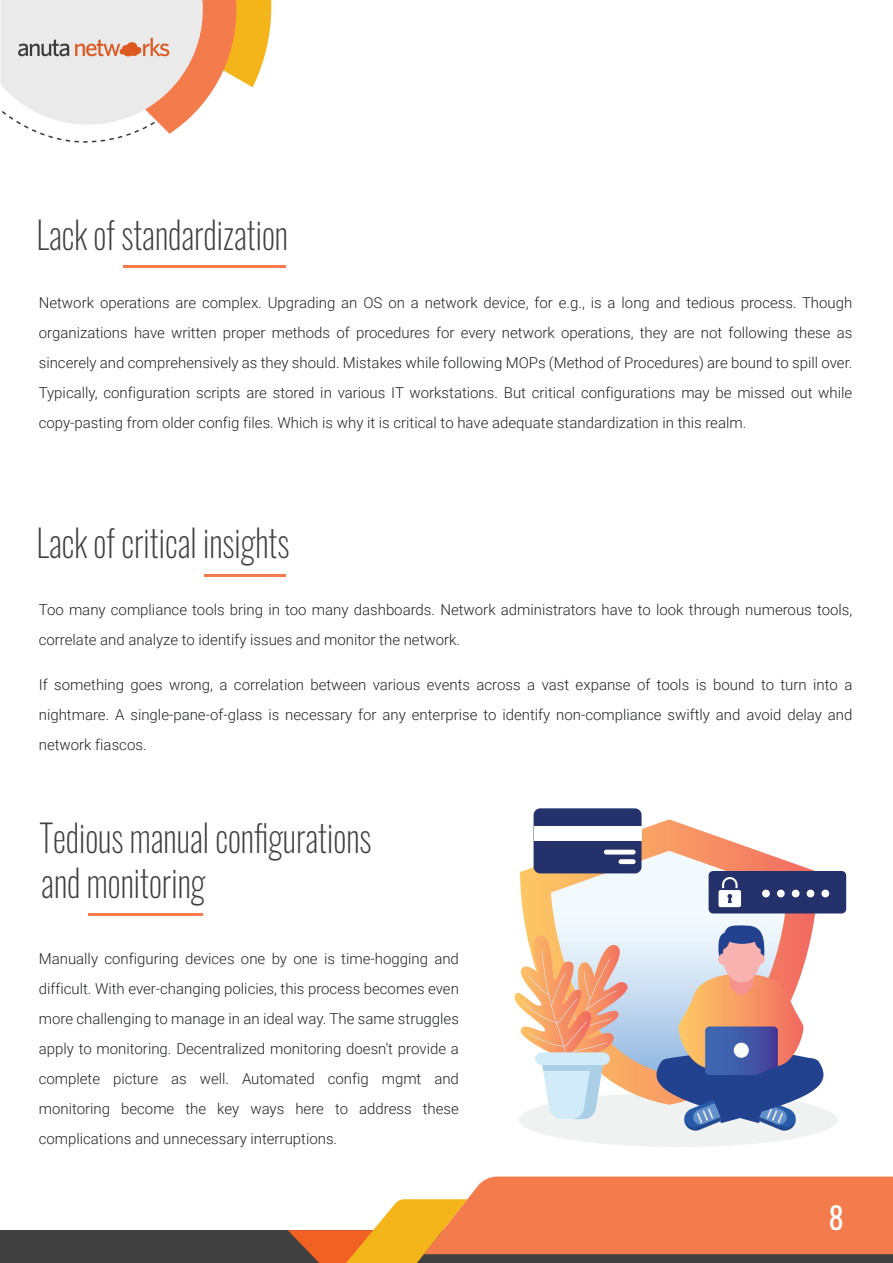
<style>
.page{position:relative;width:893px;height:1263px;background:#fff}
.page>*{position:absolute;margin:0;border:0;box-sizing:border-box;transform-origin:0 0}
.t1{font:200 37.5px/45px "Oswald";color:#414141;scale:.9 1}
.t2{font:30px "Oswald";color:#fff}
.t3{font:300 15px/30px "Roboto";color:#222425;text-align:justify}
</style>
<div class="page">
<div style="left:0;top:1230px;width:893px;height:33px;background:#414141"></div>
<svg style="left:288px;top:1176px;width:605px;height:87px"></svg>
<svg style="left:1px;top:0;width:270px;height:143px"></svg>
<img style="left:17px;top:20px;width:158px;height:56px">
<div style="left:519px;top:1092px;width:319px;height:55px;background:#f0f1f1;border-radius:50%"></div>
<svg style="left:520px;top:819px;width:299px;height:280px"></svg>
<svg style="left:551px;top:851px;width:236px;height:223px"></svg>
<svg style="left:645px;top:923px;width:188px;height:208px"></svg>
<svg style="left:514px;top:935px;width:120px;height:184px"></svg>
<div style="left:535px;top:1052px;width:75px;height:13px;background:#d2ebf9;border-radius:6px"></div>
<div style="left:709px;top:871px;width:137px;height:42px;background:#24316b;border-radius:5px"></div>
<div style="left:719px;top:890px;width:22px;height:17px;background:#fdfefe;border-radius:2px"></div>
<svg style="left:722px;top:877px;width:16px;height:11px"></svg>
<svg style="left:727px;top:894px;width:5px;height:9px"></svg>
<div style="left:762px;top:890px;width:8px;height:7px;background:#fdfefe;border-radius:50%"></div>
<div style="left:777px;top:890px;width:8px;height:7px;background:#fdfefe;border-radius:50%"></div>
<div style="left:792px;top:890px;width:8px;height:7px;background:#fdfefe;border-radius:50%"></div>
<div style="left:807px;top:890px;width:7px;height:7px;background:#fdfefe;border-radius:50%"></div>
<div style="left:821px;top:890px;width:8px;height:7px;background:#fdfefe;border-radius:50%"></div>
<div style="left:534px;top:808px;width:108px;height:65px;background:#24316b;border-radius:7px"></div>
<div style="left:534px;top:826px;width:108px;height:15px;background:#fff"></div>
<hr style="left:604px;top:850px;width:32px;height:4px;background:#fff;border-radius:2px">
<div style="left:619px;top:859px;width:17px;height:5px;background:#fff;border-radius:2px"></div>
<hr style="left:123px;top:265px;width:163px;height:3px;background:#f47b4c">
<hr style="left:204px;top:574px;width:82px;height:3px;background:#f47b4c">
<hr style="left:88px;top:913px;width:115px;height:3px;background:#f47b4c">
<h1 class="t1" style="left:36px;top:209px;width:281px">Lack of standardization</h1>
<p class="t3" style="left:39px;top:287px;width:815px">Network operations are complex. Upgrading an OS on a network device, for e.g., is a long and tedious process. Though organizations have written proper methods of procedures for every network operations, they are not following these as sincerely and comprehensively as they should. Mistakes while following MOPs (Method of Procedures) are bound to spill over.<br>Typically, configuration scripts are stored in various IT workstations. But critical configurations may be missed out while copy-pasting from older config files. Which is why it is critical to have adequate standardization in this realm.</p>
<h1 class="t1" style="left:36px;top:517px;width:283px">Lack of critical insights</h1>
<p class="t3" style="left:39px;top:594px;width:815px">Too many compliance tools bring in too many dashboards. Network administrators have to look through numerous tools, correlate and analyze to identify issues and monitor the network.</p>
<p class="t3" style="left:39px;top:669px;width:815px">If something goes wrong, a correlation between various events across a vast expanse of tools is bound to turn into a nightmare. A single-pane-of-glass is necessary for any enterprise to identify non-compliance swiftly and avoid delay and network fiascos.</p>
<h1 class="t1" style="left:39px;top:812px;width:370px">Tedious manual configurations and monitoring</h1>
<p class="t3" style="left:39px;top:943px;width:422px">Manually configuring devices one by one is time-hogging and difficult. With ever-changing policies, this process becomes even more challenging to manage in an ideal way. The same struggles apply to monitoring. Decentralized monitoring doesn't provide a complete picture as well. Automated config mgmt and monitoring become the key ways here to address these complications and unnecessary interruptions.</p>
<h2 class="t2" style="left:829px;top:1191px;width:16px">8</h2>
</div>
